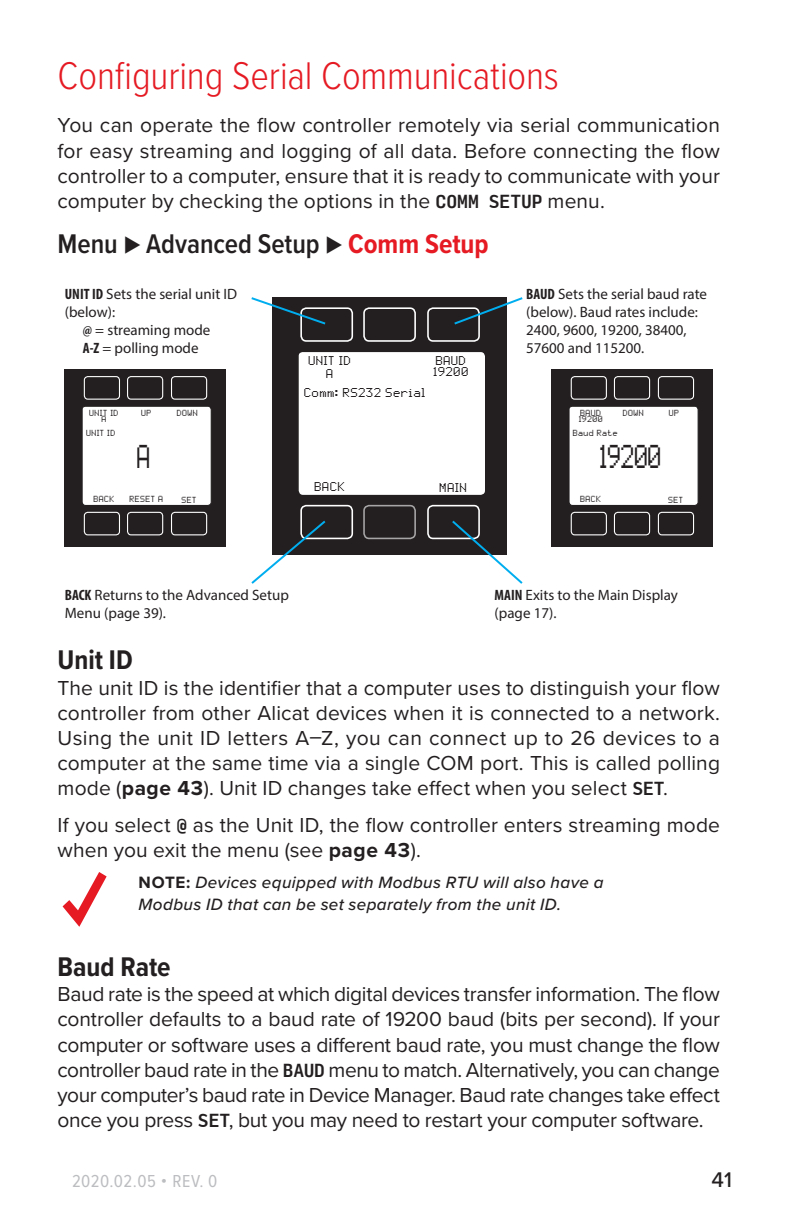
<style>
.page{position:relative;width:792px;height:1224px;background:#fff}
.page>*{position:absolute;margin:0;border:0;box-sizing:border-box;transform-origin:0 0}
.Caution{font:900 83px "Proxima Nova";color:#e51a23}
.t1{font:41.2px "alicat";color:#231f20;scale:.75 1}
.Toc_2{font:300 40px "Proxima Nova Cond";letter-spacing:-.005em;color:#e51a23}
.Body_Text{font:600 28px "Proxima Nova Cond";color:#231f20}
.Heading_4{font:700 28px "Proxima Nova Cond";letter-spacing:-.005em;color:#231f20}
.t2{font:500 22px "Proxima Nova";color:#231f20}
.Body_Text-2{font:21px/25.2px "Proxima Nova";letter-spacing:.005em;color:#231f20;text-align:justify}
.t3{font:18px "Proxima Nova Cond";color:#bcbdc0}
.Caution-2{font:italic 500 17px/22px "Proxima Nova";letter-spacing:.02em;color:#231f20}
.t4{font:16px "alicat";letter-spacing:.05em;color:#231f20}
.MAN_Tiny_Paragraph{font:15px/18px "Myriad Pro";color:#231f20}
.t5{font:11px "alicat";letter-spacing:.05em;color:#231f20}
.s1{font-family:"Input Mono Narrow";font-weight:500;font-size:18px}
.s2{font-weight:700;color:#e51a23}
.s3{font-weight:700;font-stretch:condensed}
.s4{font-weight:700}
.s5{font-weight:700;font-style:normal}
.s6{font-family:"Proxima Nova"}
</style>
<div class="page">
<div style="left:273px;top:297px;width:234px;height:258px;background:#231f20"></div>
<div style="left:298px;top:351px;width:188px;height:145px;background:#fff;border-radius:5px"></div>
<div style="left:297px;top:350px;width:190px;height:146px;border:2px solid #231f20;border-radius:5px"></div>
<div style="left:300px;top:505px;width:53px;height:34px;border:2px solid #fff;border-radius:5px"></div>
<div style="left:363px;top:505px;width:53px;height:34px;border:2px solid #fff;border-radius:5px"></div>
<div style="left:427px;top:505px;width:53px;height:34px;border:2px solid #fff;border-radius:5px"></div>
<div style="left:300px;top:307px;width:53px;height:35px;border:2px solid #fff;border-radius:5px"></div>
<div style="left:363px;top:307px;width:53px;height:35px;border:2px solid #fff;border-radius:5px"></div>
<div style="left:427px;top:307px;width:53px;height:35px;border:2px solid #fff;border-radius:5px"></div>
<svg style="left:251px;top:519px;width:77px;height:65px"></svg>
<svg style="left:450px;top:519px;width:73px;height:65px"></svg>
<svg style="left:452px;top:297px;width:71px;height:29px"></svg>
<svg style="left:251px;top:297px;width:77px;height:29px"></svg>
<div style="left:65px;top:369px;width:161px;height:177px;background:#231f20"></div>
<div style="left:82px;top:406px;width:129px;height:99px;background:#fff;border-radius:3px"></div>
<div style="left:82px;top:406px;width:130px;height:100px;border:1px solid #231f20;border-radius:3px"></div>
<div style="left:84px;top:512px;width:36px;height:23px;border:1px solid #fff;border-radius:4px"></div>
<div style="left:127px;top:512px;width:36px;height:23px;border:1px solid #fff;border-radius:4px"></div>
<div style="left:171px;top:512px;width:36px;height:23px;border:1px solid #fff;border-radius:4px"></div>
<div style="left:84px;top:376px;width:36px;height:24px;border:1px solid #fff;border-radius:4px"></div>
<div style="left:127px;top:376px;width:36px;height:24px;border:1px solid #fff;border-radius:4px"></div>
<div style="left:171px;top:376px;width:36px;height:24px;border:1px solid #fff;border-radius:4px"></div>
<div style="left:552px;top:369px;width:161px;height:177px;background:#231f20"></div>
<div style="left:569px;top:406px;width:129px;height:99px;background:#fff;border-radius:3px"></div>
<div style="left:568px;top:406px;width:131px;height:100px;border:1px solid #231f20;border-radius:3px"></div>
<div style="left:571px;top:512px;width:36px;height:23px;border:1px solid #fff;border-radius:4px"></div>
<div style="left:614px;top:512px;width:36px;height:23px;border:1px solid #fff;border-radius:4px"></div>
<div style="left:658px;top:512px;width:36px;height:23px;border:1px solid #fff;border-radius:4px"></div>
<div style="left:571px;top:376px;width:36px;height:24px;border:1px solid #fff;border-radius:4px"></div>
<div style="left:614px;top:376px;width:36px;height:24px;border:1px solid #fff;border-radius:4px"></div>
<div style="left:658px;top:376px;width:36px;height:24px;border:1px solid #fff;border-radius:4px"></div>
<p class="Toc_2" style="left:58px;top:46px;width:503px">Configuring Serial Communications</p>
<p class="Body_Text-2" style="left:58px;top:112px;width:664px">You can operate the flow controller remotely via serial communication for easy streaming and logging of all data. Before connecting the flow controller to a computer, ensure that it is ready to communicate with your computer by checking the options in the <span class="s1">COMM SETUP</span> menu.</p>
<p class="Body_Text" style="left:58px;top:223px;width:433px">Menu ⊲ Advanced Setup ⊲ <span class="s2">Comm Setup</span></p>
<p class="MAN_Tiny_Paragraph" style="left:65px;top:285px;width:174px"><span class="s3">UNIT ID</span> Sets the serial unit ID (below):</p>
<p class="MAN_Tiny_Paragraph" style="left:83px;top:321px;width:129px"><span class="s3">@</span> = streaming mode</p>
<p class="MAN_Tiny_Paragraph" style="left:83px;top:339px;width:117px"><span class="s3">A-Z</span> = polling mode</p>
<p class="t4" style="left:309px;top:355px;width:44px">UNIT ID</p>
<p class="t4" style="left:326px;top:368px;width:8px">A</p>
<p class="t4" style="left:305px;top:387px;width:123px">Comm: RS232 Serial</p>
<p class="t4" style="left:436px;top:355px;width:32px">BAUD</p>
<p class="t4" style="left:434px;top:366px;width:37px">19200</p>
<p class="MAN_Tiny_Paragraph" style="left:526px;top:285px;width:182px"><span class="s3">BAUD</span> Sets the serial baud rate (below). Baud rates include:<br>2400, 9600, 19200, 38400,<br>57600 and 115200.</p>
<p class="t5" style="left:90px;top:409px;width:31px">UNIT ID</p>
<p class="t5" style="left:142px;top:409px;width:12px">UP</p>
<p class="t5" style="left:177px;top:409px;width:22px">DOWN</p>
<p class="t5" style="left:102px;top:416px;width:6px">A</p>
<p class="t5" style="left:581px;top:409px;width:22px">BAUD</p>
<p class="t5" style="left:623px;top:409px;width:22px">DOWN</p>
<p class="t5" style="left:669px;top:409px;width:12px">UP</p>
<p class="t5" style="left:579px;top:416px;width:26px">19200</p>
<p class="t5" style="left:86px;top:429px;width:31px">UNIT ID</p>
<p class="t5" style="left:573px;top:429px;width:46px">Baud Rate</p>
<p class="t1" style="left:138px;top:442px;width:20px">A</p>
<p class="t1" style="left:600px;top:442px;width:84px">19200</p>
<p class="t4" style="left:315px;top:481px;width:32px">BACK</p>
<p class="t4" style="left:440px;top:482px;width:29px">MAIN</p>
<p class="t5" style="left:94px;top:495px;width:22px">BACK</p>
<p class="t5" style="left:130px;top:495px;width:35px">RESET A</p>
<p class="t5" style="left:182px;top:496px;width:16px">SET</p>
<p class="t5" style="left:581px;top:495px;width:22px">BACK</p>
<p class="t5" style="left:669px;top:496px;width:16px">SET</p>
<p class="MAN_Tiny_Paragraph" style="left:65px;top:586px;width:226px"><span class="s3">BACK</span> Returns to the Advanced Setup<br>Menu (page 39).</p>
<p class="MAN_Tiny_Paragraph" style="left:495px;top:586px;width:185px"><span class="s3">MAIN</span> Exits to the Main Display (page 17).</p>
<p class="Heading_4" style="left:58px;top:640px;width:77px">Unit ID</p>
<p class="Body_Text-2" style="left:58px;top:674px;width:664px">The unit ID is the identifier that a computer uses to distinguish your flow controller from other Alicat devices when it is connected to a network.<br>Using the unit ID letters A–Z, you can connect up to 26 devices to a computer at the same time via a single COM port. This is called polling mode (<span class="s4">page 43</span>). Unit ID changes take effect when you select <span class="s1">SET</span>.</p>
<p class="Body_Text-2" style="left:58px;top:812px;width:664px">If you select <span class="s1">@</span> as the Unit ID, the flow controller enters streaming mode when you exit the menu (see <span class="s4">page 43</span>).</p>
<p class="Caution" style="left:63px;top:845px;width:46px">✓</p>
<p class="Caution-2" style="left:139px;top:871px;width:466px"><span class="s5">NOTE:</span> Devices equipped with Modbus RTU will also have a<br>Modbus ID that can be set separately from the unit ID.</p>
<p class="Heading_4" style="left:58px;top:946px;width:114px">Baud Rate</p>
<p class="Body_Text-2" style="left:58px;top:981px;width:664px">Baud rate is the speed at which digital devices transfer information. The flow controller defaults to a baud rate of 19200 baud (bits per second). If your computer or software uses a different baud rate, you must change the flow controller baud rate in the <span class="s1">BAUD</span> menu to match. Alternatively, you can change your computer’s baud rate in Device Manager. Baud rate changes take effect once you press <span class="s1">SET</span>, but you may need to restart your computer software.</p>
<p class="t3" style="left:72px;top:1168px;width:147px">2020.02.05 <span class="s6">•</span> REV. 0</p>
<p class="t2" style="left:712px;top:1164px;width:22px">41</p>
</div>
